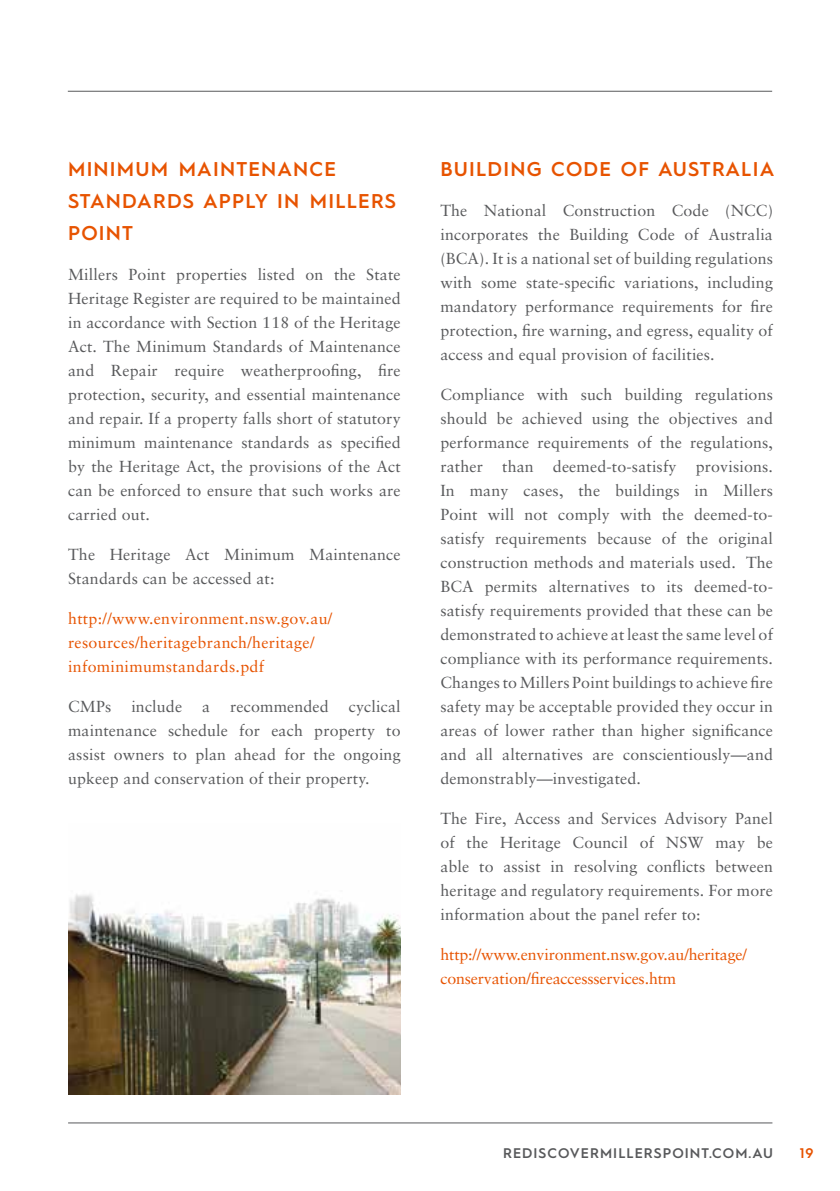
<style>
.page{position:relative;width:840px;height:1191px;background:#fff}
.page>*{position:absolute;margin:0;border:0;box-sizing:border-box;transform-origin:0 0}
.t1{font:600 20px/32px "Hurme Geometric Sans 1";letter-spacing:.06em;color:#e75300}
.t2{font:16px/24px "Sabon";letter-spacing:.01em;color:#58595b;text-align:justify}
.t3{font:16px/24px "Sabon";letter-spacing:.02em;color:#e75300}
.t4{font:16px/24px "Sabon";letter-spacing:-.01em;color:#e75300}
.t5{font:600 14px "Hurme Geometric Sans 1";letter-spacing:.075em;color:#58595b}
.t6{font:600 14px "Hurme Geometric Sans 1";color:#e75300}
</style>
<div class="page">
<hr style="left:68px;top:1122px;width:704px;height:1px;background:#58595b">
<hr style="left:68px;top:91px;width:703px;height:1px;background:#58595b">
<img style="left:68px;top:894px;width:332px;height:200px">
<p class="t1" style="left:68px;top:152px;width:329px">MINIMUM MAINTENANCE<br>STANDARDS APPLY IN MILLERS<br>POINT</p>
<p class="t2" style="left:68px;top:262px;width:334px">Millers Point properties listed on the State Heritage Register are required to be maintained in accordance with Section 118 of the Heritage Act. The Minimum Standards of Maintenance and Repair require weatherproofing, fire protection, security, and essential maintenance and repair. If a property falls short of statutory minimum maintenance standards as specified by the Heritage Act, the provisions of the Act can be enforced to ensure that such works are carried out.</p>
<p class="t2" style="left:68px;top:542px;width:334px">The Heritage Act Minimum Maintenance<br>Standards can be accessed at:</p>
<p class="t3" style="left:68px;top:606px;width:265px">http://www.environment.nsw.gov.au/ resources/heritagebranch/heritage/ infominimumstandards.pdf</p>
<p class="t2" style="left:68px;top:694px;width:45px">CMPs</p>
<p class="t2" style="left:131px;top:694px;width:52px">include</p>
<p class="t2" style="left:202px;top:694px;width:9px">a</p>
<p class="t2" style="left:230px;top:694px;width:100px">recommended</p>
<p class="t2" style="left:68px;top:694px;width:334px;text-indent:280px">cyclical maintenance schedule for each property to assist owners to plan ahead for the ongoing upkeep and conservation of their property.</p>
<p class="t1" style="left:440px;top:152px;width:335px">BUILDING CODE OF AUSTRALIA</p>
<p class="t2" style="left:440px;top:198px;width:334px">The National Construction Code (NCC) incorporates the Building Code of Australia (BCA). It is a national set of building regulations with some state-specific variations, including mandatory performance requirements for fire protection, fire warning, and egress, equality of access and equal provision of facilities.</p>
<p class="t2" style="left:440px;top:382px;width:334px">Compliance with such building regulations should be achieved using the objectives and performance requirements of the regulations, rather than deemed-to-satisfy provisions.<br>In many cases, the buildings in Millers Point will not comply with the deemed-to&shy;satisfy requirements because of the original construction methods and materials used. The BCA permits alternatives to its deemed-to&shy;satisfy requirements provided that these can be demonstrated to achieve at least the same level of compliance with its performance requirements.<br>Changes to Millers Point buildings to achieve fire safety may be acceptable provided they occur in areas of lower rather than higher significance and all alternatives are conscientiously—and demonstrably—investigated.</p>
<p class="t2" style="left:440px;top:806px;width:334px">The Fire, Access and Services Advisory Panel of the Heritage Council of NSW may be able to assist in resolving conflicts between heritage and regulatory requirements. For more information about the panel refer to:</p>
<p class="t4" style="left:440px;top:942px;width:308px">http://www.environment.nsw.gov.au/heritage/ conservation/fireaccessservices.htm</p>
<p class="t5" style="left:503px;top:1143px;width:271px">REDISCOVERMILLERSPOINT.COM.AU</p>
<p class="t6" style="left:799px;top:1143px;width:15px">19</p>
</div>
